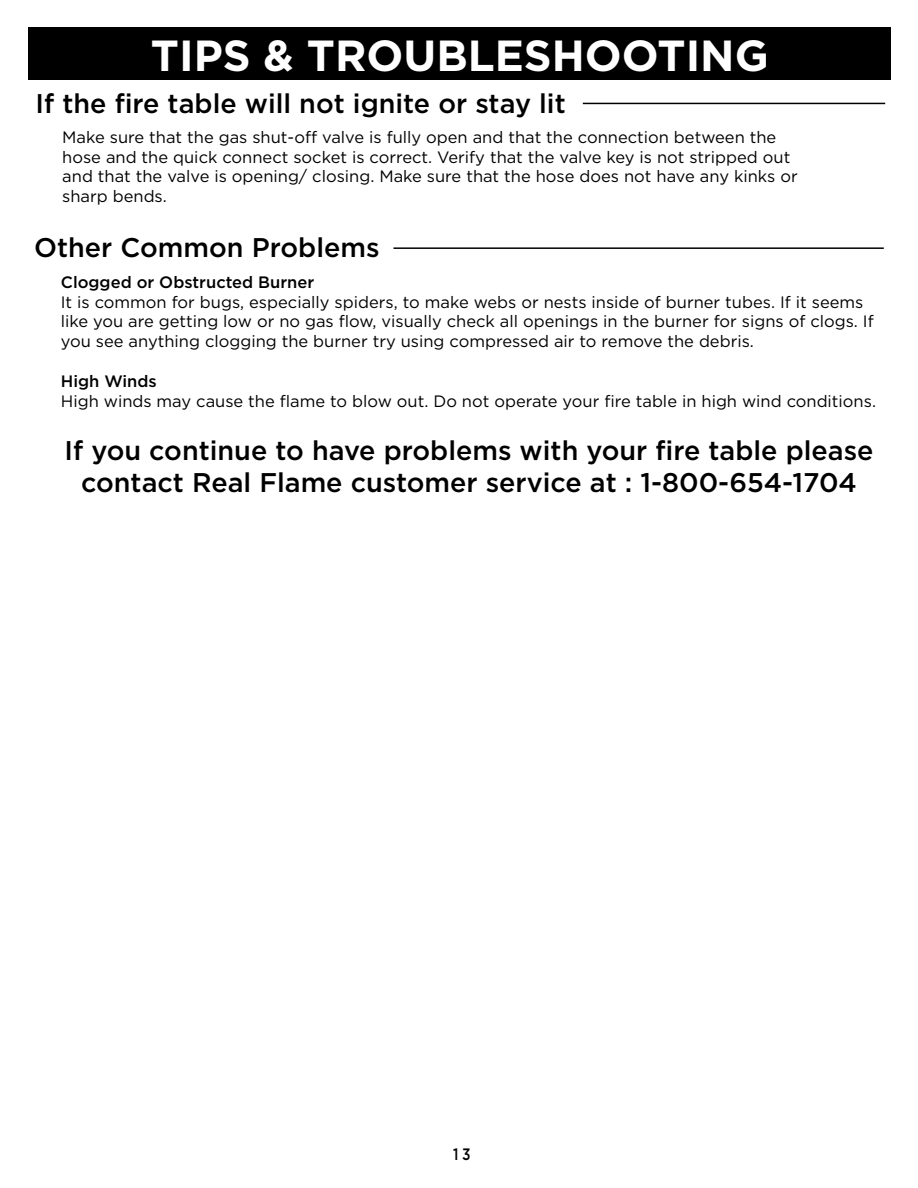
<style>
.page{position:relative;width:918px;height:1188px;background:#fff}
.page>*{position:absolute;margin:0;border:0;box-sizing:border-box;transform-origin:0 0}
.t1{font:700 43.5px "Gotham";color:#fff}
.t2{font:500 27px/32.4px "Gotham";color:#000;text-align:center}
.t3{font:16.5px/19.8px "Gotham";color:#000}
.t4{font:500 16.5px "Gotham";color:#000}
.t5{font:500 16.5px "Gotham";color:#000;scale:.83 1}
</style>
<div class="page">
<div style="left:28px;top:27px;width:863px;height:53px;background:#000"></div>
<hr style="left:583px;top:103px;width:302px;height:1px;background:#000">
<hr style="left:393px;top:247px;width:491px;height:2px;background:#000">
<h1 class="t1" style="left:151px;top:26px;width:619px">TIPS &amp; TROUBLESHOOTING</h1>
<h2 class="t2" style="left:36px;top:87px;width:532px">If the fire table will not ignite or stay lit</h2>
<p class="t3" style="left:62px;top:127px;width:737px">Make sure that the gas shut-off valve is fully open and that the connection between the hose and the quick connect socket is correct. Verify that the valve key is not stripped out and that the valve is opening/ closing. Make sure that the hose does not have any kinks or sharp bends.</p>
<h2 class="t2" style="left:34px;top:231px;width:347px">Other Common Problems</h2>
<p class="t4" style="left:61px;top:271px;width:255px">Clogged or Obstructed Burner</p>
<p class="t3" style="left:61px;top:292px;width:814px">It is common for bugs, especially spiders, to make webs or nests inside of burner tubes. If it seems like you are getting low or no gas flow, visually check all openings in the burner for signs of clogs. If you see anything clogging the burner try using compressed air to remove the debris.</p>
<p class="t4" style="left:61px;top:370px;width:97px">High Winds</p>
<p class="t3" style="left:61px;top:391px;width:817px">High winds may cause the flame to blow out. Do not operate your fire table in high wind conditions.</p>
<h2 class="t2" style="left:65px;top:434px;width:810px">If you continue to have problems with your fire table please contact Real Flame customer service at : 1-800-654-1704</h2>
<p class="t5" style="left:453px;top:1143px;width:22px">1 3</p>
</div>
